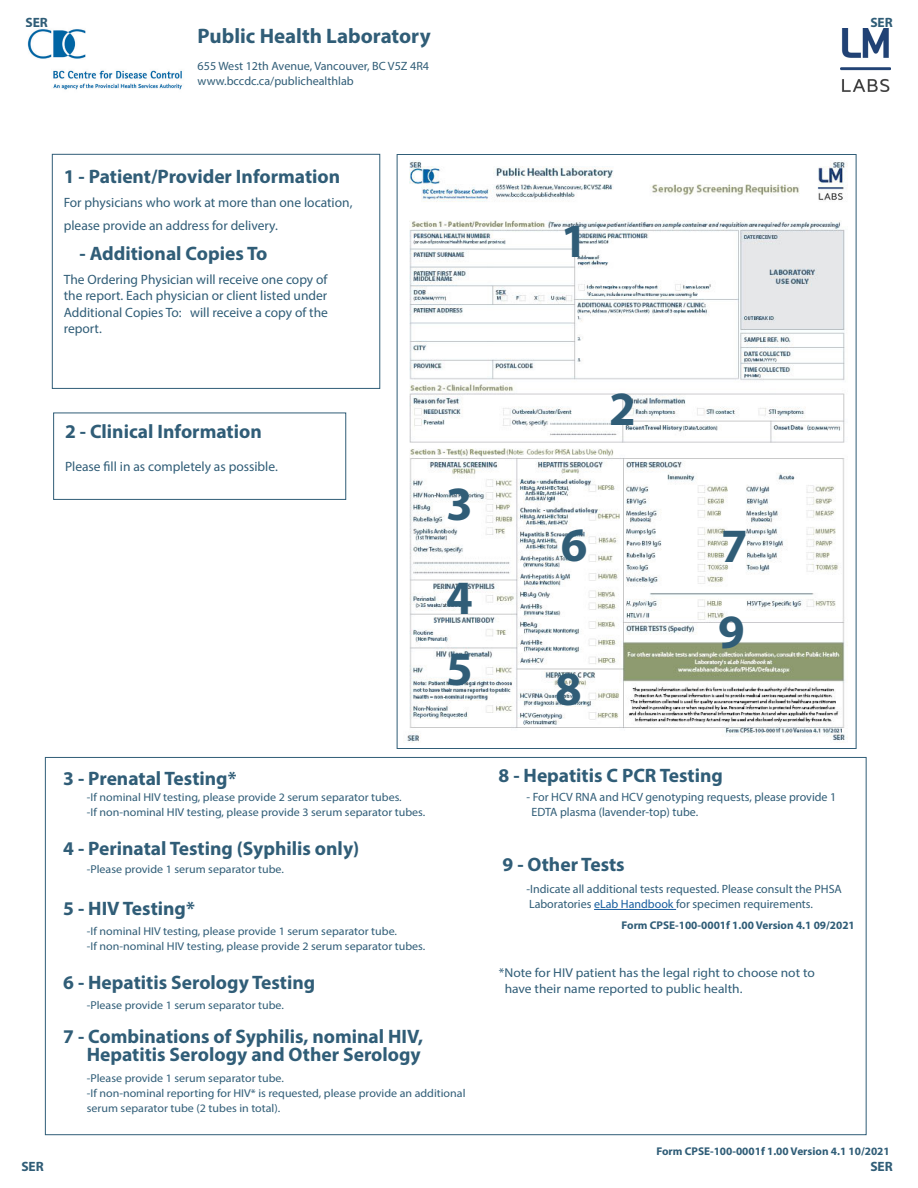
<style>
.page{position:relative;width:918px;height:1188px;background:#fff}
.page>*{position:absolute;margin:0;border:0;box-sizing:border-box;transform-origin:0 0}
.Table_Head{font:700 48px "Myriad Pro";color:#305d77}
.Table_Head-2{font:700 21px "Myriad Pro";color:#305d77}
.Table_Head-3{font:700 19.5px "Myriad Pro";color:#305d77}
.Table_Head-4{font:13.5px/16.5px "Myriad Pro";color:#305d77}
.Table_Head-5{font:700 13.5px "Myriad Pro";color:#305d77}
.Table_Head-6{font:12.9px "Myriad Pro";color:#305d77;scale:1.05 1}
.Table_Head-7{font:12px "Myriad Pro";color:#305d77}
.Table_Head-8{font:11.4px/15px "Myriad Pro";color:#305d77;scale:1.05 1}
.Table_Head-9{font:700 11.25px "Myriad Pro";color:#305d77}
.s1{color:#175d9e}
</style>
<div class="page">
<img style="left:407px;top:160px;width:441px;height:583px">
<div style="left:52px;top:154px;width:328px;height:235px;border:1px solid #305d77"></div>
<div style="left:53px;top:413px;width:293px;height:87px;border:1px solid #305d77"></div>
<img style="left:27px;top:29px;width:155px;height:61px">
<img style="left:840px;top:28px;width:51px;height:64px">
<hr style="left:594px;top:909px;width:82px;height:1px;background:#175d9e">
<p class="Table_Head-5" style="left:25px;top:14px;width:24px">SER</p>
<p class="Table_Head-2" style="left:198px;top:22px;width:235px">Public Health Laboratory</p>
<p class="Table_Head-7" style="left:198px;top:58px;width:233px">655 West 12th Avenue, Vancouver, BC V5Z 4R4</p>
<p class="Table_Head-7" style="left:198px;top:73px;width:158px">www.bccdc.ca/publichealthlab</p>
<p class="Table_Head-5" style="left:870px;top:14px;width:24px">SER</p>
<p class="Table_Head-3" style="left:64px;top:164px;width:278px">1 - Patient/Provider Information</p>
<p class="Table_Head-4" style="left:64px;top:191px;width:290px;line-height:22.5px">For physicians who work at more than one location, please provide an address for delivery.</p>
<p class="Table_Head-3" style="left:80px;top:240px;width:189px">- Additional Copies To</p>
<p class="Table_Head-4" style="left:64px;top:271px;width:266px;text-align:justify">The Ordering Physician will receive one copy of the report. Each physician or client listed under Additional Copies To: will receive a copy of the report.</p>
<p class="Table_Head-3" style="left:65px;top:419px;width:198px">2 - Clinical Information</p>
<p class="Table_Head-4" style="left:65px;top:458px;width:214px">Please fill in as completely as possible.</p>
<p class="Table_Head" style="left:446px;top:473px;width:28px">3</p>
<p class="Table_Head" style="left:446px;top:566px;width:28px">4</p>
<p class="Table_Head" style="left:446px;top:637px;width:28px">5</p>
<p class="Table_Head" style="left:561px;top:210px;width:28px">1</p>
<p class="Table_Head" style="left:609px;top:377px;width:28px">2</p>
<p class="Table_Head" style="left:561px;top:514px;width:28px">6</p>
<p class="Table_Head" style="left:721px;top:515px;width:28px">7</p>
<p class="Table_Head" style="left:555px;top:658px;width:28px">8</p>
<p class="Table_Head" style="left:718px;top:601px;width:28px">9</p>
<p class="Table_Head-5" style="left:21px;top:1158px;width:24px">SER</p>
<p class="Table_Head-3" style="left:63px;top:765px;width:175px">3 - Prenatal Testing*</p>
<p class="Table_Head-8" style="left:87px;top:790px;width:302px">-If nominal HIV testing, please provide 2 serum separator tubes.</p>
<p class="Table_Head-8" style="left:87px;top:805px;width:324px">-If non-nominal HIV testing, please provide 3 serum separator tubes.</p>
<p class="Table_Head-3" style="left:499px;top:762px;width:226px">8 - Hepatitis C PCR Testing</p>
<p class="Table_Head-7" style="left:526px;top:789px;width:311px">- For HCV RNA and HCV genotyping requests, please provide 1</p>
<p class="Table_Head-7" style="left:532px;top:804px;width:168px">EDTA plasma (lavender-top) tube.</p>
<p class="Table_Head-3" style="left:63px;top:836px;width:298px">4 - Perinatal Testing (Syphilis only)</p>
<p class="Table_Head-8" style="left:87px;top:861px;width:189px">-Please provide 1 serum separator tube.</p>
<p class="Table_Head-3" style="left:503px;top:852px;width:124px">9 - Other Tests</p>
<p class="Table_Head-3" style="left:63px;top:896px;width:133px">5 - HIV Testing*</p>
<p class="Table_Head-8" style="left:87px;top:923px;width:297px">-If nominal HIV testing, please provide 1 serum separator tube.</p>
<p class="Table_Head-8" style="left:87px;top:938px;width:324px">-If non-nominal HIV testing, please provide 2 serum separator tubes.</p>
<p class="Table_Head-3" style="left:63px;top:969px;width:253px">6 - Hepatitis Serology Testing</p>
<p class="Table_Head-3" style="left:63px;top:1023px;width:362px">7 - Combinations of Syphilis, nominal HIV,</p>
<p class="Table_Head-8" style="left:87px;top:997px;width:189px">-Please provide 1 serum separator tube.</p>
<p class="Table_Head-3" style="left:87px;top:1042px;width:336px">Hepatitis Serology and Other Serology</p>
<p class="Table_Head-8" style="left:87px;top:1070px;width:189px">-Please provide 1 serum separator tube.</p>
<p class="Table_Head-8" style="left:87px;top:1085px;width:362px">-If non-nominal reporting for HIV* is requested, please provide an additional serum separator tube (2 tubes in total).</p>
<p class="Table_Head-7" style="left:526px;top:882px;width:317px">-Indicate all additional tests requested. Please consult the PHSA</p>
<p class="Table_Head-7" style="left:529px;top:897px;width:286px">Laboratories <span class="s1">eLab Handbook</span> for specimen requirements.</p>
<p class="Table_Head-9" style="left:622px;top:918px;width:235px">Form CPSE-100-0001f 1.00 Version 4.1 09/2021</p>
<p class="Table_Head-6" style="left:499px;top:964px;width:302px">*Note for HIV patient has the legal right to choose not to</p>
<p class="Table_Head-6" style="left:505px;top:981px;width:228px">have their name reported to public health.</p>
<p class="Table_Head-9" style="left:656px;top:1144px;width:235px">Form CPSE-100-0001f 1.00 Version 4.1 10/2021</p>
<p class="Table_Head-5" style="left:870px;top:1157px;width:24px">SER</p>
</div>
